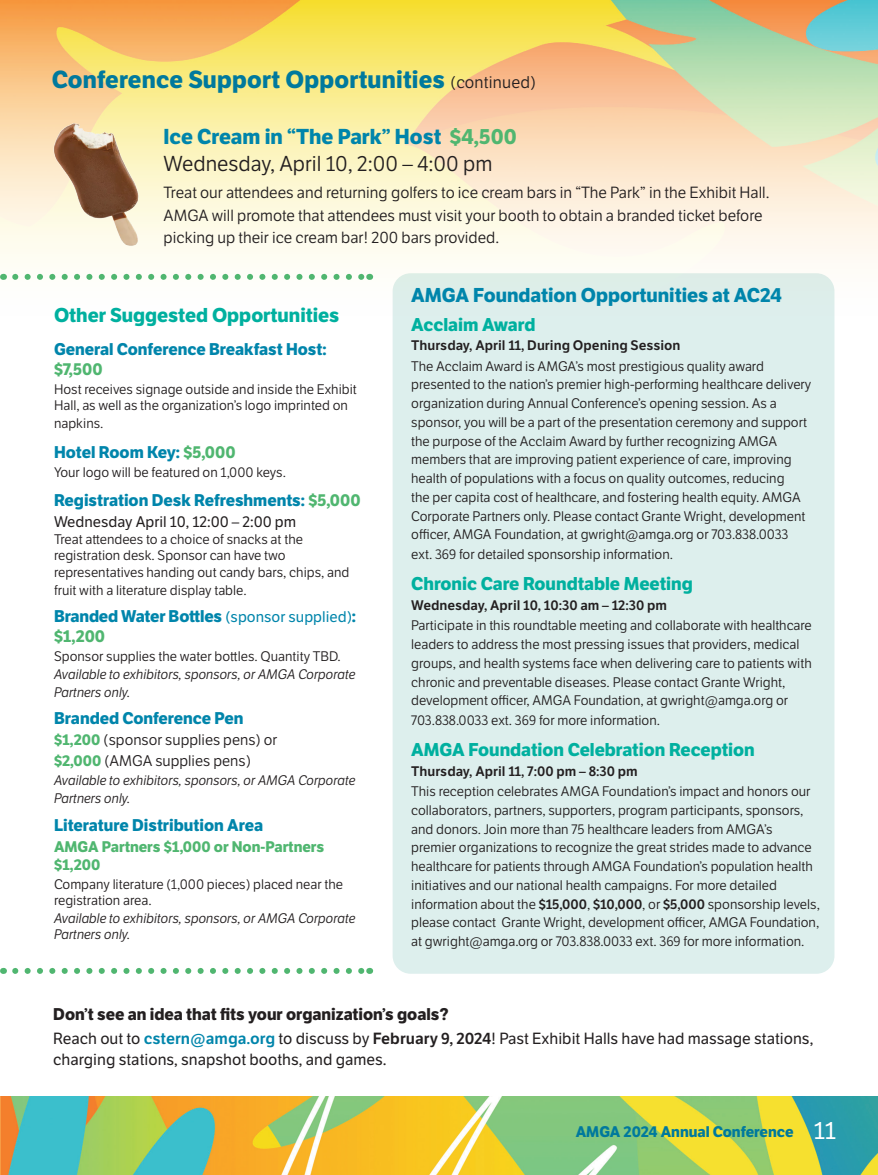
<style>
.page{position:relative;width:878px;height:1175px;background:#fff}
.page>*{position:absolute;margin:0;border:0;box-sizing:border-box;transform-origin:0 0}
.t1{font:700 24px "LFT Etica";letter-spacing:.01em;color:#00799d}
.t2{font:700 21px "LFT Etica";color:#0085ab}
.t3{font:21px "LFT Etica";color:#231f20}
.t4{font:700 19.5px "LFT Etica";color:#0085ab}
.t5{font:700 19.5px "LFT Etica";color:#00b09f}
.t6{font:700 18px "LFT Etica";color:#00b09f}
.t7{font:700 16.5px/19.8px "LFT Etica";color:#0085ab}
.t8{font:700 16.5px "LFT Etica";color:#231f20}
.t9{font:15.75px/22.5px "LFT Etica";color:#231f20}
.t10{font:15.75px/20.2px "LFT Etica";color:#231f20}
.t11{font:15px "LFT Etica";color:#231f20}
.t12{font:700 15px/18px "LFT Etica";color:#50b670}
.t13{font:15px "LFT Etica";color:#231f20}
.t14{font:700 15px "LFT Etica";color:#00799d}
.t15{font:13.5px/18.8px "LFT Etica";color:#231f20}
.t16{font:italic 13.5px/18px "LFT Etica";color:#231f20}
.t17{font:600 13.5px "LFT Etica";color:#231f20}
.s1{font-weight:400;font-size:16.5px;color:#231f20}
.s2{color:#50b670}
.s3{font-weight:400;font-size:15px}
.s4{font-weight:700;color:#50b670}
.s5{font-weight:600}
.s6{font-weight:600;color:#0085ab}
.s7{font-weight:400;font-size:24px;color:#fff}
</style>
<div class="page">
<div style="left:392px;top:273px;width:442px;height:700px;background:#ddefed;border-radius:18px"></div>
<img style="left:0;top:1096px;width:878px;height:78px">
<img style="left:0;top:0;width:878px;height:326px">
<svg style="left:15px;top:274px;width:348px;height:6px"></svg>
<svg style="left:15px;top:968px;width:348px;height:6px"></svg>
<img style="left:51px;top:121px;width:89px;height:128px">
<p class="t1" style="left:52px;top:65px;width:485px">Conference Support Opportunities <span class="s1">(continued)</span></p>
<p class="t2" style="left:164px;top:124px;width:354px">Ice Cream in “The Park” Host <span class="s2">$4,500</span></p>
<p class="t3" style="left:164px;top:152px;width:330px">Wednesday, April 10, 2:00 – 4:00 pm</p>
<p class="t9" style="left:164px;top:182px;width:607px">Treat our attendees and returning golfers to ice cream bars in “The Park” in the Exhibit Hall.<br>AMGA will promote that attendees must visit your booth to obtain a branded ticket before picking up their ice cream bar! 200 bars provided.</p>
<p class="t5" style="left:54px;top:303px;width:287px">Other Suggested Opportunities</p>
<p class="t7" style="left:54px;top:340px;width:274px">General Conference Breakfast Host: <span class="s2">$7,500</span></p>
<p class="t15" style="left:54px;top:382px;width:304px;line-height:16.2px">Host receives signage outside and inside the Exhibit<br>Hall, as well as the organization’s logo imprinted on</p>
<p class="t15" style="left:54px;top:414px;width:51px">napkins.</p>
<p class="t7" style="left:54px;top:442px;width:183px">Hotel Room Key: <span class="s2">$5,000</span></p>
<p class="t15" style="left:54px;top:463px;width:233px">Your logo will be featured on 1,000 keys.</p>
<p class="t7" style="left:54px;top:490px;width:308px">Registration Desk Refreshments: <span class="s2">$5,000</span></p>
<p class="t13" style="left:54px;top:512px;width:244px">Wednesday April 10, 12:00 – 2:00 pm</p>
<p class="t15" style="left:54px;top:532px;width:297px;line-height:16.2px">Treat attendees to a choice of snacks at the registration desk. Sponsor can have two representatives handing out candy bars, chips, and</p>
<p class="t15" style="left:54px;top:581px;width:194px">fruit with a literature display table.</p>
<p class="t7" style="left:54px;top:606px;width:303px">Branded Water Bottles <span class="s3">(sponsor supplied)</span>: <span class="s2">$1,200</span></p>
<p class="t15" style="left:54px;top:647px;width:288px">Sponsor supplies the water bottles. Quantity TBD.</p>
<p class="t16" style="left:54px;top:665px;width:303px">Available to exhibitors, sponsors, or AMGA Corporate<br>Partners only.</p>
<p class="t7" style="left:54px;top:708px;width:191px">Branded Conference Pen</p>
<p class="t11" style="left:54px;top:731px;width:225px"><span class="s4">$1,200</span> (sponsor supplies pens) or</p>
<p class="t11" style="left:54px;top:752px;width:198px"><span class="s4">$2,000</span> (AMGA supplies pens)</p>
<p class="t16" style="left:54px;top:772px;width:303px">Available to exhibitors, sponsors, or AMGA Corporate<br>Partners only.</p>
<p class="t7" style="left:54px;top:815px;width:210px">Literature Distribution Area</p>
<p class="t12" style="left:54px;top:837px;width:272px">AMGA Partners $1,000 or Non-Partners $1,200</p>
<p class="t15" style="left:54px;top:876px;width:291px;line-height:16.2px">Company literature (1,000 pieces) placed near the registration area.</p>
<p class="t16" style="left:54px;top:910px;width:303px;line-height:16.2px">Available to exhibitors, sponsors, or AMGA Corporate<br>Partners only.</p>
<p class="t4" style="left:411px;top:283px;width:372px">AMGA Foundation Opportunities at AC24</p>
<p class="t6" style="left:411px;top:313px;width:126px">Acclaim Award</p>
<p class="t17" style="left:411px;top:337px;width:271px">Thursday, April 11, During Opening Session</p>
<p class="t15" style="left:411px;top:357px;width:401px">The Acclaim Award is AMGA’s most prestigious quality award presented to the nation’s premier high-performing healthcare delivery organization during Annual Conference’s opening session. As a sponsor, you will be a part of the presentation ceremony and support the purpose of the Acclaim Award by further recognizing AMGA members that are improving patient experience of care, improving health of populations with a focus on quality outcomes, reducing<br>the per capita cost of healthcare, and fostering health equity. AMGA Corporate Partners only. Please contact Grante Wright, development officer, AMGA Foundation, at gwright@amga.org or 703.838.0033 ext. 369 for detailed sponsorship information.</p>
<p class="t6" style="left:411px;top:573px;width:283px">Chronic Care Roundtable Meeting</p>
<p class="t17" style="left:411px;top:597px;width:257px">Wednesday, April 10, 10:30 am – 12:30 pm</p>
<p class="t15" style="left:411px;top:616px;width:402px">Participate in this roundtable meeting and collaborate with healthcare leaders to address the most pressing issues that providers, medical groups, and health systems face when delivering care to patients with chronic and preventable diseases. Please contact Grante Wright, development officer, AMGA Foundation, at gwright@amga.org or 703.838.0033 ext. 369 for more information.</p>
<p class="t6" style="left:411px;top:739px;width:345px">AMGA Foundation Celebration Reception</p>
<p class="t17" style="left:411px;top:763px;width:228px">Thursday, April 11, 7:00 pm – 8:30 pm</p>
<p class="t15" style="left:411px;top:782px;width:410px">This reception celebrates AMGA Foundation’s impact and honors our collaborators, partners, supporters, program participants, sponsors, and donors. Join more than 75 healthcare leaders from AMGA’s premier organizations to recognize the great strides made to advance healthcare for patients through AMGA Foundation’s population health initiatives and our national health campaigns. For more detailed information about the <span class="s5">$15,000</span>, <span class="s5">$10,000</span>, or <span class="s5">$5,000</span> sponsorship levels, please contact Grante Wright, development officer, AMGA Foundation, at gwright@amga.org or 703.838.0033 ext. 369 for more information.</p>
<p class="t8" style="left:53px;top:1003px;width:397px">Don’t see an idea that fits your organization’s goals?</p>
<p class="t10" style="left:53px;top:1029px;width:761px">Reach out to <span class="s6">cstern@amga.org</span> to discuss by <span class="s5">February 9, 2024</span>! Past Exhibit Halls have had massage stations, charging stations, snapshot booths, and games.</p>
<p class="t14" style="left:575px;top:1122px;width:262px">AMGA 2024 Annual Conference <span class="s7">11</span></p>
</div>
